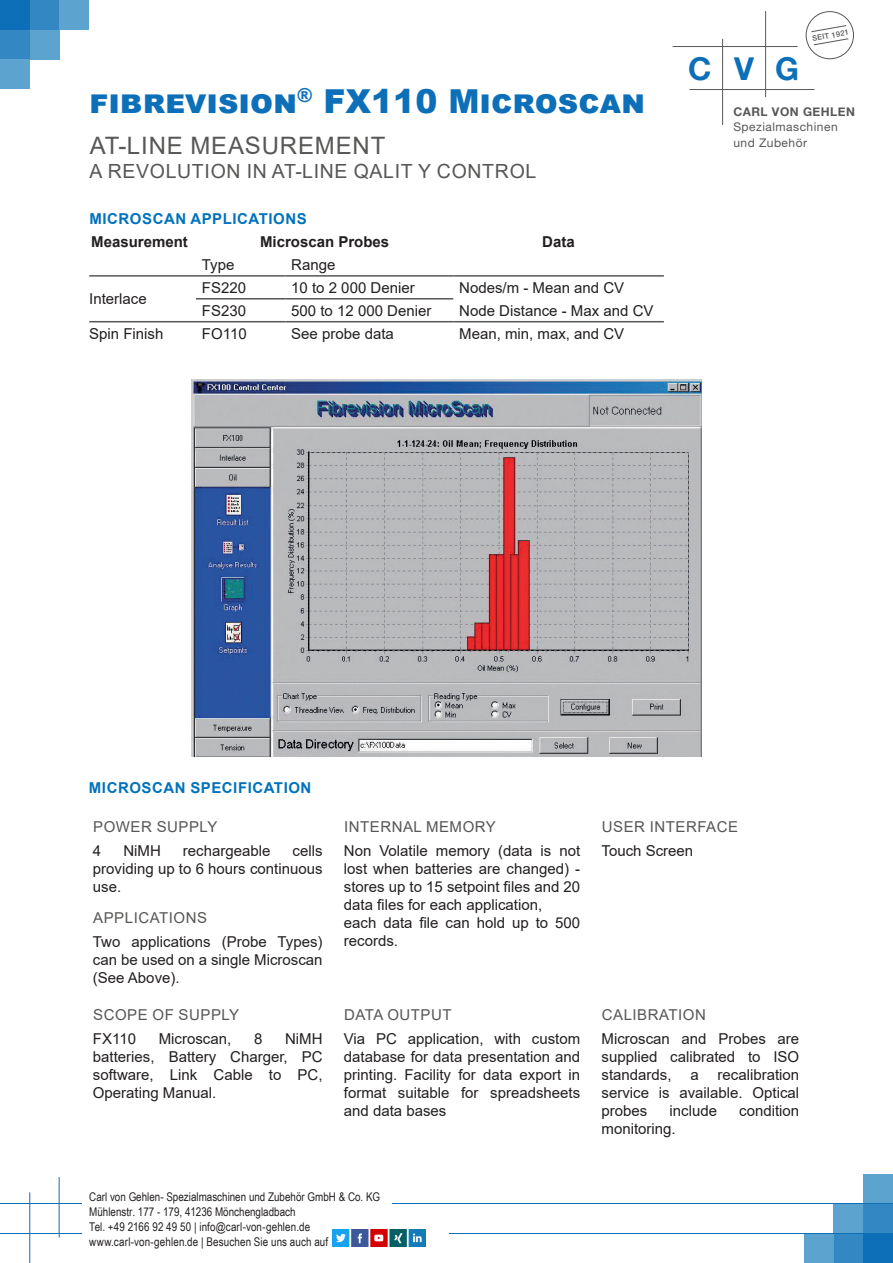
<style>
.page{position:relative;width:893px;height:1263px;background:#fff}
.page>*{position:absolute;margin:0;border:0;box-sizing:border-box;transform-origin:0 0}
.t1{font:900 33px "Arial";color:#0c6fb8}
.t2{font:700 31.5px "Helvetica Neue";color:#0c6fb8}
.t3{font:24px "Arial";letter-spacing:.035em;color:#575756}
.t4{font:19.5px "Arial";letter-spacing:.035em;color:#575756}
.t5{font:15px/18px "Arial";color:#231f20;text-align:justify}
.t6{font:15px "Arial";letter-spacing:.035em;color:#575756}
.t7{font:700 15px "Arial";letter-spacing:.035em;color:#0072bc}
.t8{font:700 15px "Arial";color:#231f20}
.t9{font:12px/15px "Arial Narrow";color:#231f20}
.t10{font:12px/15.8px "Helvetica Neue LT Std";letter-spacing:.04em;color:#575756}
.t11{font:700 12px "Helvetica Neue";letter-spacing:.04em;color:#575756}
.t12{font:500 7.5px "Helvetica Neue";color:#575756}
</style>
<div class="page">
<div style="left:863px;top:1203px;width:30px;height:30px;background:#3388c3"></div>
<div style="left:863px;top:1233px;width:30px;height:30px;background:#0c6fb8"></div>
<div style="left:863px;top:1174px;width:30px;height:29px;background:#5ca3cf"></div>
<div style="left:833px;top:1203px;width:30px;height:30px;background:#5ca3cf"></div>
<div style="left:833px;top:1233px;width:30px;height:30px;background:#3388c3"></div>
<div style="left:804px;top:1233px;width:29px;height:30px;background:#5ca3cf"></div>
<hr style="left:29px;top:1192px;width:1px;height:71px;background:#0c6fb8">
<hr style="left:59px;top:1177px;width:1px;height:60px;background:#0c6fb8">
<hr style="left:0;top:1233px;width:82px;height:1px;background:#0c6fb8">
<hr style="left:0;top:1203px;width:82px;height:1px;background:#0c6fb8">
<div style="left:0;top:0;width:30px;height:30px;background:#0c6fb8"></div>
<div style="left:30px;top:0;width:30px;height:30px;background:#3388c3"></div>
<div style="left:60px;top:0;width:29px;height:30px;background:#5ca3cf"></div>
<div style="left:0;top:30px;width:30px;height:30px;background:#3388c3"></div>
<div style="left:30px;top:30px;width:30px;height:30px;background:#5ca3cf"></div>
<div style="left:0;top:60px;width:30px;height:29px;background:#5ca3cf"></div>
<hr style="left:393px;top:1203px;width:500px;height:1px;background:#0c6fb8">
<hr style="left:449px;top:1233px;width:444px;height:1px;background:#0c6fb8">
<div style="left:806px;top:11px;width:48px;height:48px;border:1px solid #575756;border-radius:50%"></div>
<svg style="left:811px;top:25px;width:38px;height:21px"></svg>
<hr style="left:722px;top:39px;width:1px;height:86px;background:#575756">
<hr style="left:765px;top:11px;width:1px;height:86px;background:#575756">
<hr style="left:673px;top:46px;width:125px;height:1px;background:#575756">
<hr style="left:689px;top:89px;width:125px;height:1px;background:#575756">
<img style="left:332px;top:1229px;width:94px;height:18px">
<hr style="left:196px;top:298px;width:89px;height:1px;background:#575756">
<hr style="left:285px;top:298px;width:168px;height:1px;background:#575756">
<hr style="left:89px;top:275px;width:107px;height:2px;background:#575756">
<hr style="left:196px;top:275px;width:89px;height:2px;background:#575756">
<hr style="left:285px;top:275px;width:168px;height:2px;background:#575756">
<hr style="left:453px;top:275px;width:211px;height:2px;background:#575756">
<hr style="left:89px;top:321px;width:107px;height:1px;background:#575756">
<hr style="left:196px;top:321px;width:89px;height:1px;background:#575756">
<hr style="left:285px;top:321px;width:168px;height:1px;background:#575756">
<hr style="left:453px;top:321px;width:211px;height:1px;background:#575756">
<img style="left:191px;top:380px;width:511px;height:377px">
<p class="t1" style="left:89px;top:77px;width:557px">fibrevision<sup>®</sup> FX110 Microscan</p>
<p class="t3" style="left:90px;top:129px;width:297px">AT-LINE MEASUREMENT</p>
<p class="t4" style="left:90px;top:157px;width:448px">A REVOLUTION IN AT-LINE QALIT Y CONTROL</p>
<p class="t7" style="left:90px;top:208px;width:219px">MICROSCAN APPLICATIONS</p>
<p class="t8" style="left:91px;top:231px;width:98px">Measurement</p>
<p class="t8" style="left:260px;top:231px;width:131px">Microscan Probes</p>
<p class="t8" style="left:542px;top:231px;width:34px">Data</p>
<p class="t5" style="left:202px;top:255px;width:34px">Type</p>
<p class="t5" style="left:291px;top:255px;width:46px">Range</p>
<p class="t5" style="left:89px;top:290px;width:59px">Interlace</p>
<p class="t5" style="left:202px;top:278px;width:46px">FS220</p>
<p class="t5" style="left:291px;top:278px;width:125px">10 to 2 000 Denier</p>
<p class="t5" style="left:459px;top:278px;width:167px">Nodes/m - Mean and CV</p>
<p class="t5" style="left:202px;top:301px;width:46px">FS230</p>
<p class="t5" style="left:291px;top:301px;width:142px">500 to 12 000 Denier</p>
<p class="t5" style="left:459px;top:301px;width:196px">Node Distance - Max and CV</p>
<p class="t5" style="left:89px;top:324px;width:76px">Spin Finish</p>
<p class="t5" style="left:202px;top:324px;width:46px">FO110</p>
<p class="t5" style="left:291px;top:324px;width:104px">See probe data</p>
<p class="t5" style="left:459px;top:324px;width:167px">Mean, min, max, and CV</p>
<p class="t12" style="left:812px;top:34px;width:38px;rotate:-10deg">SEIT 1921</p>
<h2 class="t2" style="left:688px;top:49px;width:113px">CVG</h2>
<p class="t11" style="left:733px;top:104px;width:123px">CARL VON GEHLEN</p>
<p class="t10" style="left:733px;top:119px;width:106px">Spezialmaschinen und Zubehör</p>
<p class="t7" style="left:89px;top:777px;width:224px">MICROSCAN SPECIFICATION</p>
<p class="t6" style="left:93px;top:816px;width:126px">POWER SUPPLY</p>
<p class="t5" style="left:93px;top:842px;width:10px">4</p>
<p class="t5" style="left:123px;top:842px;width:39px">NiMH</p>
<p class="t5" style="left:183px;top:842px;width:89px">rechargeable</p>
<p class="t5" style="left:93px;top:842px;width:231px;text-indent:200px">cells providing up to 6 hours continuous use.</p>
<p class="t6" style="left:93px;top:908px;width:115px">APPLICATIONS</p>
<p class="t5" style="left:93px;top:933px;width:231px">Two applications (Probe Types) can be used on a single Microscan (See Above).</p>
<p class="t6" style="left:93px;top:1004px;width:148px">SCOPE OF SUPPLY</p>
<p class="t5" style="left:93px;top:1029px;width:45px">FX110</p>
<p class="t5" style="left:159px;top:1029px;width:74px">Microscan,</p>
<p class="t5" style="left:254px;top:1029px;width:10px">8</p>
<p class="t5" style="left:93px;top:1029px;width:231px;text-indent:192px">NiMH batteries, Battery Charger, PC software, Link Cable to PC, Operating Manual.</p>
<p class="t6" style="left:344px;top:816px;width:153px">INTERNAL MEMORY</p>
<p class="t5" style="left:344px;top:842px;width:238px">Non Volatile memory (data is not lost when batteries are changed) - stores up to 15 setpoint files and 20 data files for each application,</p>
<p class="t5" style="left:344px;top:914px;width:238px">each data file can hold up to 500 records.</p>
<p class="t6" style="left:602px;top:816px;width:138px">USER INTERFACE</p>
<p class="t5" style="left:601px;top:842px;width:93px">Touch Screen</p>
<p class="t6" style="left:344px;top:1004px;width:109px">DATA OUTPUT</p>
<p class="t5" style="left:344px;top:1029px;width:238px">Via PC application, with custom database for data presentation and printing. Facility for data export in format suitable for spreadsheets and data bases</p>
<p class="t6" style="left:602px;top:1004px;width:106px">CALIBRATION</p>
<p class="t5" style="left:601px;top:1029px;width:199px">Microscan and Probes are supplied calibrated to ISO standards,</p>
<p class="t5" style="left:601px;top:1065px;width:199px;text-indent:116px">recalibration service is available. Optical probes</p>
<p class="t5" style="left:690px;top:1065px;width:10px">a</p>
<p class="t5" style="left:669px;top:1101px;width:49px">include</p>
<p class="t5" style="left:739px;top:1101px;width:62px">condition</p>
<p class="t5" style="left:601px;top:1119px;width:76px">monitoring.</p>
<p class="t9" style="left:89px;top:1189px;width:292px">Carl von Gehlen- Spezialmaschinen und Zubehör GmbH &amp; Co. KG Mühlenstr. 177 - 179, 41236 Mönchengladbach<br>Tel. +49 2166 92 49 50 | info@carl-von-gehlen.de www.carl-von-gehlen.de | Besuchen Sie uns auch auf</p>
</div>
